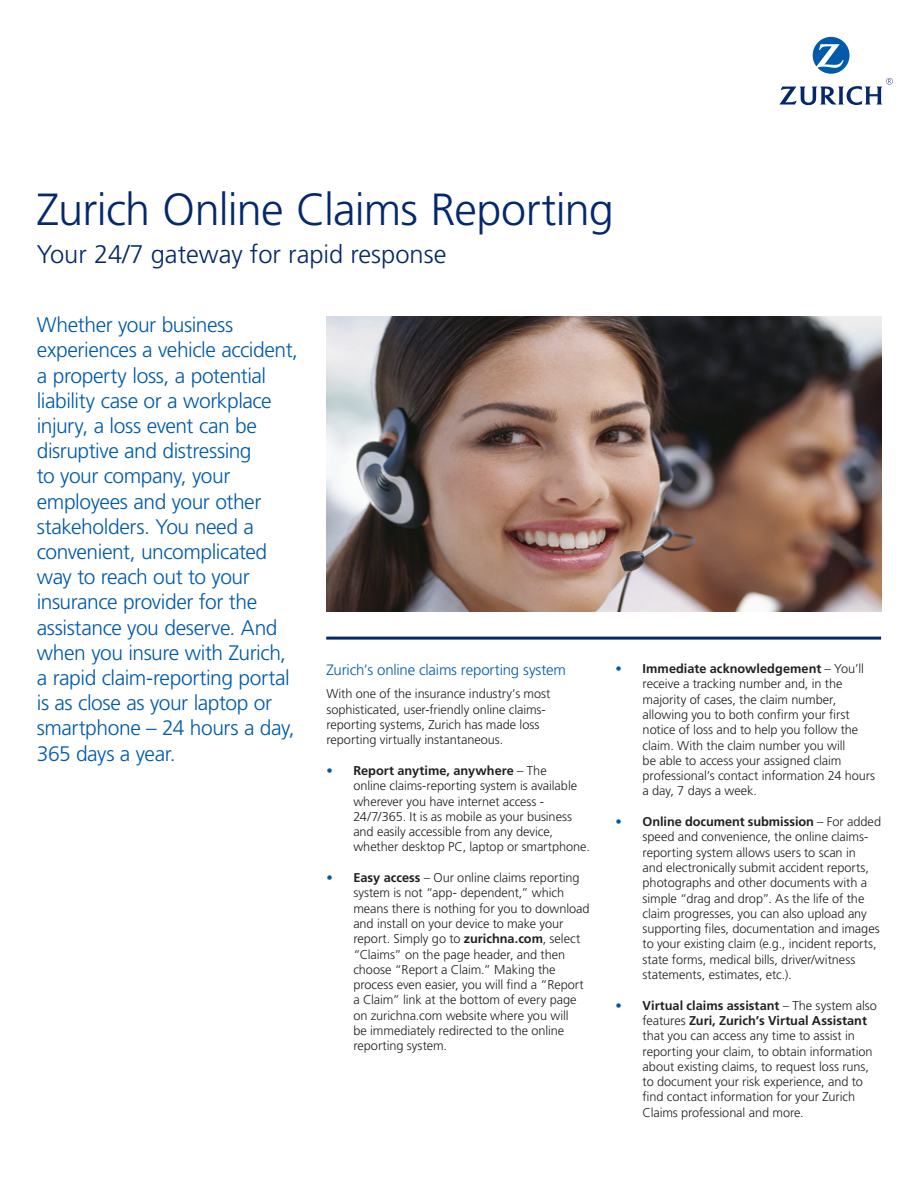
<style>
.page{position:relative;width:918px;height:1188px;background:#fff}
.page>*{position:absolute;margin:0;border:0;box-sizing:border-box;transform-origin:0 0}
.t1{font:300 45px "Frutiger LT Std";letter-spacing:-.02em;color:#04286b}
.t2{font:300 25.5px "Frutiger LT Std";color:#04286b}
.t3{font:300 21px/25.2px "Frutiger LT Std";letter-spacing:-.02em;color:#015aaa}
.Heading_2{font:300 15px "Frutiger LT Std";letter-spacing:-.015em;color:#015aaa}
.Bullet{font:300 12.75px/15.3px "Frutiger LT Std";letter-spacing:-.005em;color:#231f20}
.s1{color:#015aaa}
.s2{font-weight:700}
</style>
<div class="page">
<svg style="left:779px;top:37px;width:114px;height:68px"></svg>
<img style="left:326px;top:316px;width:555px;height:295px">
<hr style="left:326px;top:637px;width:555px;height:3px;background:#04286b">
<p class="t1" style="left:37px;top:184px;width:579px">Zurich Online Claims Reporting</p>
<p class="t2" style="left:37px;top:240px;width:411px">Your 24/7 gateway for rapid response</p>
<p class="t3" style="left:37px;top:313px;width:263px">Whether your business experiences a vehicle accident, a property loss, a potential liability case or a workplace injury, a loss event can be disruptive and distressing<br>to your company, your employees and your other stakeholders. You need a convenient, uncomplicated way to reach out to your insurance provider for the assistance you deserve. And when you insure with Zurich, a rapid claim-reporting portal is as close as your laptop or smartphone – 24 hours a day,<br>365 days a year.</p>
<p class="Heading_2" style="left:326px;top:661px;width:241px">Zurich’s online claims reporting system</p>
<p class="Bullet" style="left:326px;top:687px;width:226px">With one of the insurance industry’s most sophisticated, user-friendly online claims&shy;reporting systems, Zurich has made loss reporting virtually instantaneous.</p>
<p class="Bullet" style="left:353px;top:763px;width:238px;text-indent:-27px"><span class="s1">•</span> <span class="s2">Report anytime, anywhere</span> – The<br>online claims-reporting system is available wherever you have internet access - 24/7/365. It is as mobile as your business and easily accessible from any device, whether desktop PC, laptop or smartphone.</p>
<p class="Bullet" style="left:353px;top:870px;width:238px;text-indent:-27px"><span class="s1">•</span> <span class="s2">Easy access</span> – Our online claims reporting system is not “app- dependent,” which means there is nothing for you to download and install on your device to make your report. Simply go to <span class="s2">zurichna.com</span>, select “Claims” on the page header, and then choose “Report a Claim.” Making the process even easier, you will find a “Report a Claim” link at the bottom of every page on zurichna.com website where you will<br>be immediately redirected to the online reporting system.</p>
<p class="Bullet" style="left:643px;top:661px;width:234px;text-indent:-27px"><span class="s1">•</span> <span class="s2">Immediate acknowledgement</span> – You’ll receive a tracking number and, in the majority of cases, the claim number, allowing you to both confirm your first notice of loss and to help you follow the claim. With the claim number you will<br>be able to access your assigned claim professional’s contact information 24 hours a day, 7 days a week.</p>
<p class="Bullet" style="left:643px;top:814px;width:240px;text-indent:-27px"><span class="s1">•</span> <span class="s2">Online document submission</span> – For added speed and convenience, the online claims&shy;reporting system allows users to scan in<br>and electronically submit accident reports, photographs and other documents with a simple “drag and drop”. As the life of the claim progresses, you can also upload any supporting files, documentation and images to your existing claim (e.g., incident reports, state forms, medical bills, driver/witness statements, estimates, etc.).</p>
<p class="Bullet" style="left:643px;top:998px;width:236px;text-indent:-27px"><span class="s1">•</span> <span class="s2">Virtual claims assistant</span> – The system also features <span class="s2">Zuri, Zurich’s Virtual Assistant </span>that you can access any time to assist in reporting your claim, to obtain information about existing claims, to request loss runs, to document your risk experience, and to find contact information for your Zurich Claims professional and more.</p>
</div>
